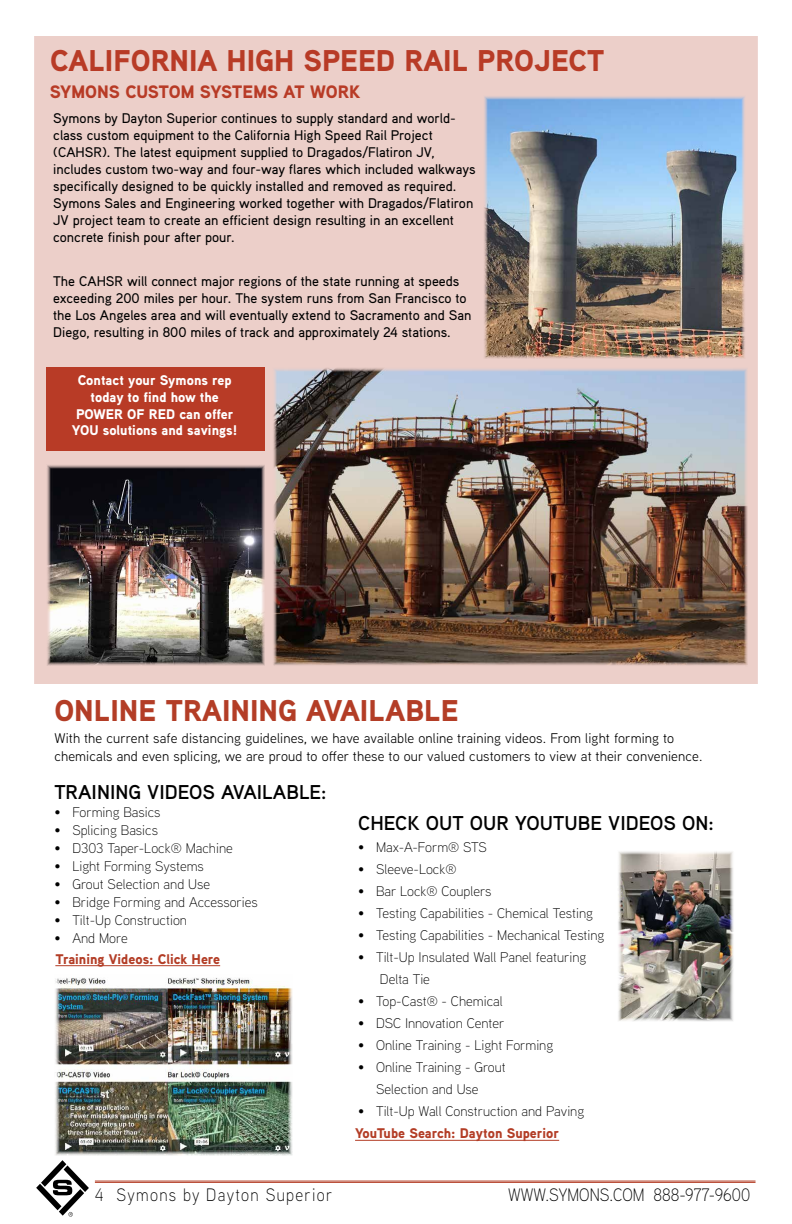
<style>
.page{position:relative;width:792px;height:1224px;background:#fff}
.page>*{position:absolute;margin:0;border:0;box-sizing:border-box;transform-origin:0 0}
.t1{font:900 30px "Aaux Pro OT";color:#b83b26}
.t2{font:900 30px "Aaux Pro OT";color:#b33d26}
.t3{font:700 20px "Aaux Pro OT";color:#000}
.t4{font:300 18px "Aaux Next";color:#000;scale:.9 1}
.t5{font:900 18px "Aaux Pro OT";color:#b83b26}
.t6{font:300 18px "Aaux Next";letter-spacing:.07em;color:#000;scale:.9 1}
.t7{font:500 14px/17px "Aaux Pro OT";color:#000}
.t8{font:300 14px/22px "Aaux Next";color:#000}
.t9{font:14px/18px "Aaux Next";letter-spacing:.01em;color:#000}
.t10{font:900 14px/16.8px "Aaux Pro OT";color:#fff;text-align:center}
.t11{font:900 14px "Aaux Pro OT";color:#b33d26}
</style>
<div class="page">
<svg style="left:36px;top:1160px;width:53px;height:57px"></svg>
<hr style="left:95px;top:1181px;width:661px;height:1px;background:#b33d26">
<hr style="left:95px;top:1182px;width:661px;height:1px;background:#b33d26">
<hr style="left:355px;top:1140px;width:204px;height:1px;background:#b33d26">
<hr style="left:55px;top:965px;width:165px;height:1px;background:#b33d26">
<img style="left:55px;top:978px;width:238px;height:178px">
<img style="left:618px;top:851px;width:116px;height:171px">
<div style="left:34px;top:36px;width:724px;height:648px;background:#eccfc9"></div>
<img style="left:273px;top:368px;width:475px;height:298px">
<img style="left:484px;top:96px;width:261px;height:263px">
<div style="left:46px;top:367px;width:219px;height:84px;background:#b83b26"></div>
<img style="left:47px;top:465px;width:218px;height:201px">
<h1 class="t1" style="left:50px;top:42px;width:556px">CALIFORNIA HIGH SPEED RAIL PROJECT</h1>
<p class="t5" style="left:50px;top:80px;width:312px">SYMONS CUSTOM SYSTEMS AT WORK</p>
<p class="t7" style="left:53px;top:110px;width:424px">Symons by Dayton Superior continues to supply standard and world&shy;class custom equipment to the California High Speed Rail Project (CAHSR). The latest equipment supplied to Dragados/Flatiron JV, includes custom two-way and four-way flares which included walkways specifically designed to be quickly installed and removed as required.<br>Symons Sales and Engineering worked together with Dragados/Flatiron JV project team to create an efficient design resulting in an excellent concrete finish pour after pour.</p>
<p class="t7" style="left:53px;top:273px;width:420px">The CAHSR will connect major regions of the state running at speeds exceeding 200 miles per hour. The system runs from San Francisco to the Los Angeles area and will eventually extend to Sacramento and San Diego, resulting in 800 miles of track and approximately 24 stations.</p>
<p class="t10" style="left:72px;top:371px;width:167px">Contact your Symons rep today to find how the<br>POWER OF RED can offer<br>YOU solutions and savings!</p>
<h1 class="t2" style="left:54px;top:691px;width:406px">ONLINE TRAINING AVAILABLE</h1>
<p class="t9" style="left:54px;top:729px;width:650px">With the current safe distancing guidelines, we have available online training videos. From light forming to chemicals and even splicing, we are proud to offer these to our valued customers to view at their convenience.</p>
<h2 class="t3" style="left:54px;top:780px;width:274px">TRAINING VIDEOS AVAILABLE:</h2>
<p class="t8" style="left:54px;top:801px;width:108px">• Forming Basics</p>
<p class="t8" style="left:54px;top:819px;width:105px">• Splicing Basics</p>
<p class="t8" style="left:54px;top:837px;width:180px">• D303 Taper-Lock® Machine</p>
<p class="t8" style="left:54px;top:855px;width:151px">• Light Forming Systems</p>
<p class="t8" style="left:54px;top:873px;width:157px">• Grout Selection and Use</p>
<p class="t8" style="left:54px;top:891px;width:205px">• Bridge Forming and Accessories</p>
<p class="t8" style="left:54px;top:909px;width:134px">• Tilt-Up Construction</p>
<p class="t8" style="left:54px;top:927px;width:75px">• And More</p>
<p class="t11" style="left:55px;top:950px;width:166px">Training Videos: Click Here</p>
<h2 class="t3" style="left:358px;top:811px;width:357px">CHECK OUT OUR YOUTUBE VIDEOS ON:</h2>
<p class="t8" style="left:358px;top:836px;width:130px">• Max-A-Form® STS</p>
<p class="t8" style="left:358px;top:858px;width:100px">• Sleeve-Lock®</p>
<p class="t8" style="left:358px;top:880px;width:135px">• Bar Lock® Couplers</p>
<p class="t8" style="left:358px;top:902px;width:236px">• Testing Capabilities - Chemical Testing</p>
<p class="t8" style="left:358px;top:924px;width:248px">• Testing Capabilities - Mechanical Testing</p>
<p class="t8" style="left:380px;top:946px;width:208px;text-indent:-22px">• Tilt-Up Insulated Wall Panel featuring<br>Delta Tie</p>
<p class="t8" style="left:358px;top:990px;width:146px">• Top-Cast® - Chemical</p>
<p class="t8" style="left:358px;top:1012px;width:148px">• DSC Innovation Center</p>
<p class="t8" style="left:358px;top:1034px;width:197px">• Online Training - Light Forming</p>
<p class="t8" style="left:376px;top:1056px;width:131px;text-indent:-18px">• Online Training - Grout<br>Selection and Use</p>
<p class="t8" style="left:358px;top:1100px;width:228px">• Tilt-Up Wall Construction and Paving</p>
<p class="t11" style="left:355px;top:1125px;width:206px">YouTube Search: Dayton Superior</p>
<p class="t6" style="left:95px;top:1182px;width:265px">4 Symons by Dayton Superior</p>
<p class="t4" style="left:508px;top:1182px;width:271px">WWW.SYMONS.COM 888-977-9600</p>
</div>
